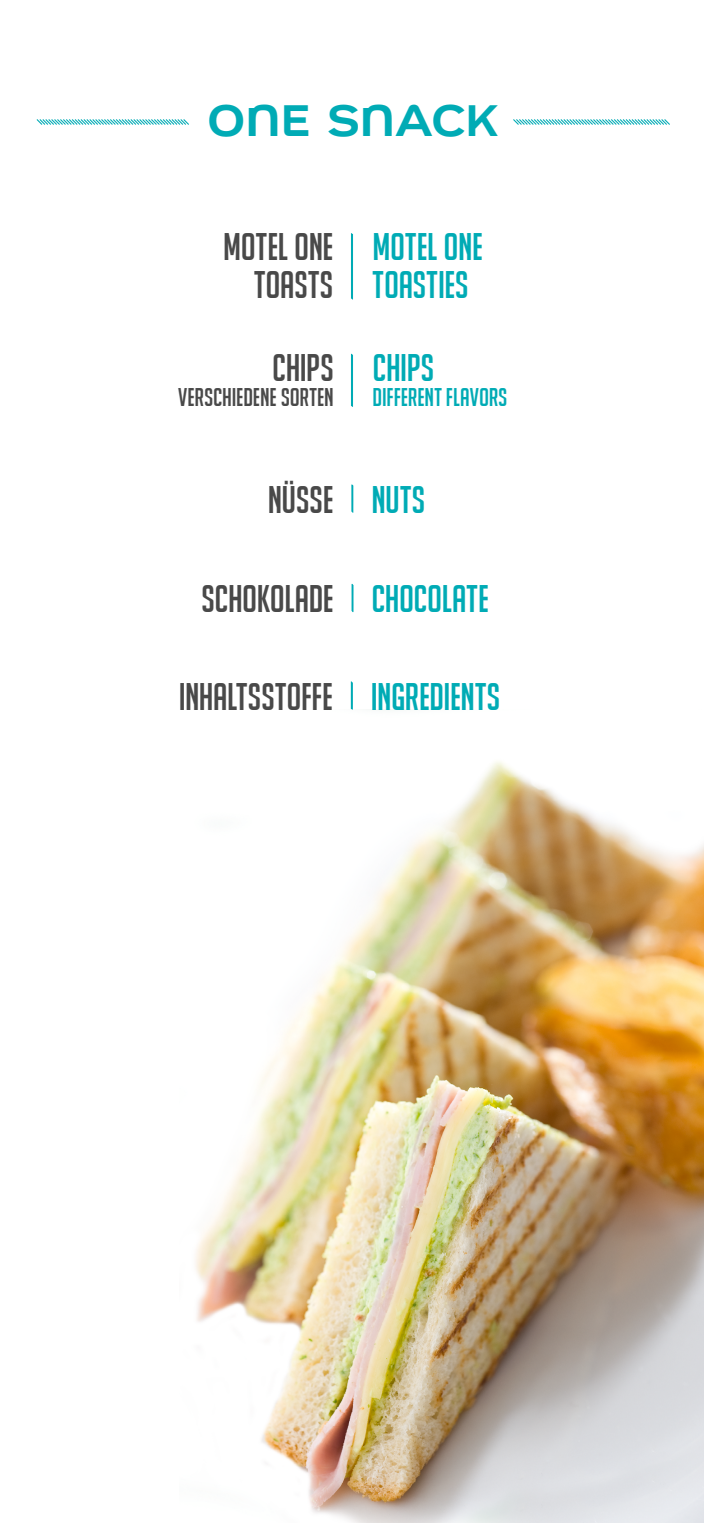
<style>
.page{position:relative;width:704px;height:1523px;background:#fff}
.page>*{position:absolute;margin:0;border:0;box-sizing:border-box;transform-origin:0 0}
.t1{font:43.75px "Motel One";letter-spacing:-.01em;color:#00abb5}
.t2{font:37.5px/37.5px "Big Noodle Titling";letter-spacing:-.01em;color:#494949;text-align:right}
.t3{font:37.5px/37.5px "Big Noodle Titling";letter-spacing:-.01em;color:#00abb5}
.t4{font:25px "Big Noodle Titling";letter-spacing:-.005em;color:#494949}
.t5{font:25px "Big Noodle Titling";color:#00abb5}
.s1{color:#00abb5}
</style>
<div class="page">
<img style="left:195px;top:709px;width:508px;height:813px">
<svg style="left:513px;top:119px;width:157px;height:6px"></svg>
<svg style="left:36px;top:119px;width:153px;height:6px"></svg>
<svg style="left:351px;top:583px;width:2px;height:29px"></svg>
<svg style="left:351px;top:484px;width:2px;height:29px"></svg>
<svg style="left:350px;top:681px;width:3px;height:29px"></svg>
<svg style="left:351px;top:233px;width:2px;height:67px"></svg>
<svg style="left:351px;top:353px;width:2px;height:54px"></svg>
<p class="t1" style="left:207px;top:92px;width:294px">ONE SNACK</p>
<p class="t2" style="left:223px;top:228px;width:112px">MOTEL ONE<br>TOASTS</p>
<p class="t3" style="left:372px;top:228px;width:112px">MOTEL ONE<br>TOASTIES</p>
<p class="t2" style="left:272px;top:349px;width:63px">CHIPS</p>
<p class="t4" style="left:178px;top:383px;width:157px">VERSCHIEDENE SORTEN</p>
<p class="t3" style="left:372px;top:349px;width:63px">CHIPS</p>
<p class="t5" style="left:372px;top:383px;width:136px">DIFFERENT FLAVORS</p>
<p class="t2" style="left:267px;top:480px;width:159px">NÜSSE <span class="s1">NUTS</span></p>
<p class="t2" style="left:201px;top:580px;width:289px">SCHOKOLADE <span class="s1">CHOCOLATE</span></p>
<p class="t2" style="left:178px;top:677px;width:323px">INHALTSSTOFFE <span class="s1">INGREDIENTS</span></p>
</div>
